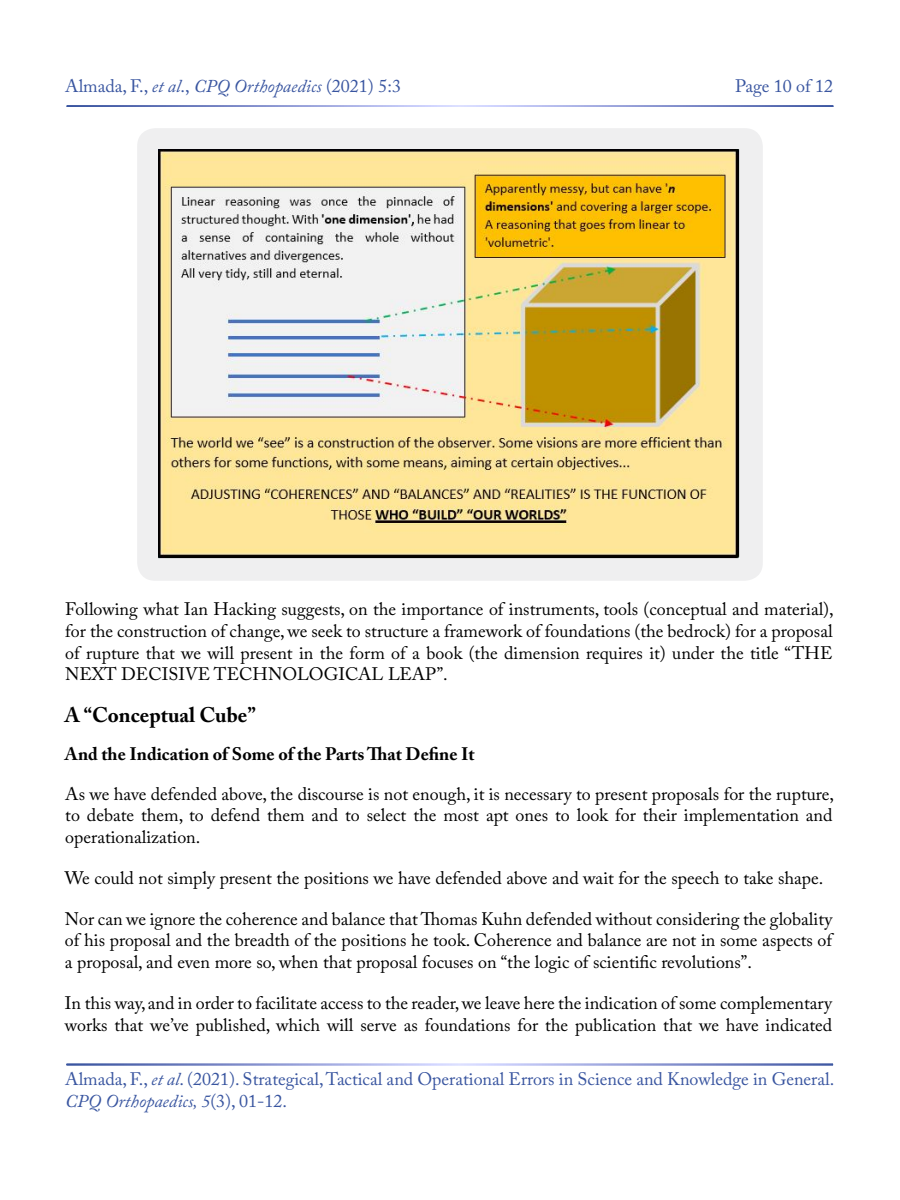
<style>
.page{position:relative;width:900px;height:1200px;background:#fff}
.page>*{position:absolute;margin:0;border:0;box-sizing:border-box;transform-origin:0 0}
.t1{font:700 21px "Adobe Caslon Pro";color:#000}
.t2{font:18px/21.6px "Adobe Caslon Pro";color:#000;text-align:justify}
.t3{font:18px/21.6px "Adobe Caslon Pro";color:#3955a0}
.t4{font:700 18px "Adobe Caslon Pro";color:#000}
.s1{font-style:italic}
</style>
<div class="page">
<div style="left:137px;top:128px;width:626px;height:453px;background:#efeff0;border-radius:18px"></div>
<img style="left:158px;top:149px;width:582px;height:409px">
<p class="t3" style="left:65px;top:75px;width:337px">Almada, F., <span class="s1">et al</span>., <span class="s1">CPQ Orthopaedics</span> (2021) 5:3</p>
<p class="t3" style="left:735px;top:75px;width:100px">Page 10 of 12</p>
<p class="t2" style="left:65px;top:598px;width:770px">Following what Ian Hacking suggests, on the importance of instruments, tools (conceptual and material), for the construction of change, we seek to structure a framework of foundations (the bedrock) for a proposal of rupture that we will present in the form of a book (the dimension requires it) under the title “THE NEXT DECISIVE TECHNOLOGICAL LEAP”.</p>
<p class="t1" style="left:65px;top:702px;width:192px">A “Conceptual Cube”</p>
<p class="t4" style="left:65px;top:743px;width:411px">And the Indication of Some of the Parts That Define It</p>
<p class="t2" style="left:65px;top:783px;width:770px">As we have defended above, the discourse is not enough, it is necessary to present proposals for the rupture, to debate them, to defend them and to select the most apt ones to look for their implementation and operationalization.</p>
<p class="t2" style="left:65px;top:867px;width:760px">We could not simply present the positions we have defended above and wait for the speech to take shape.</p>
<p class="t2" style="left:65px;top:908px;width:769px">Nor can we ignore the coherence and balance that Thomas Kuhn defended without considering the globality of his proposal and the breadth of the positions he took. Coherence and balance are not in some aspects of a proposal, and even more so, when that proposal focuses on “the logic of scientific revolutions”.</p>
<p class="t2" style="left:65px;top:992px;width:769px">In this way, and in order to facilitate access to the reader, we leave here the indication of some complementary works that we’ve published, which will serve as foundations for the publication that we have indicated</p>
<p class="t3" style="left:65px;top:1068px;width:771px">Almada, F., <span class="s1">et al</span>. (2021). Strategical, Tactical and Operational Errors in Science and Knowledge in General.<br><span class="s1">CPQ Orthopaedics, 5</span>(3), 01-12.</p>
</div>
